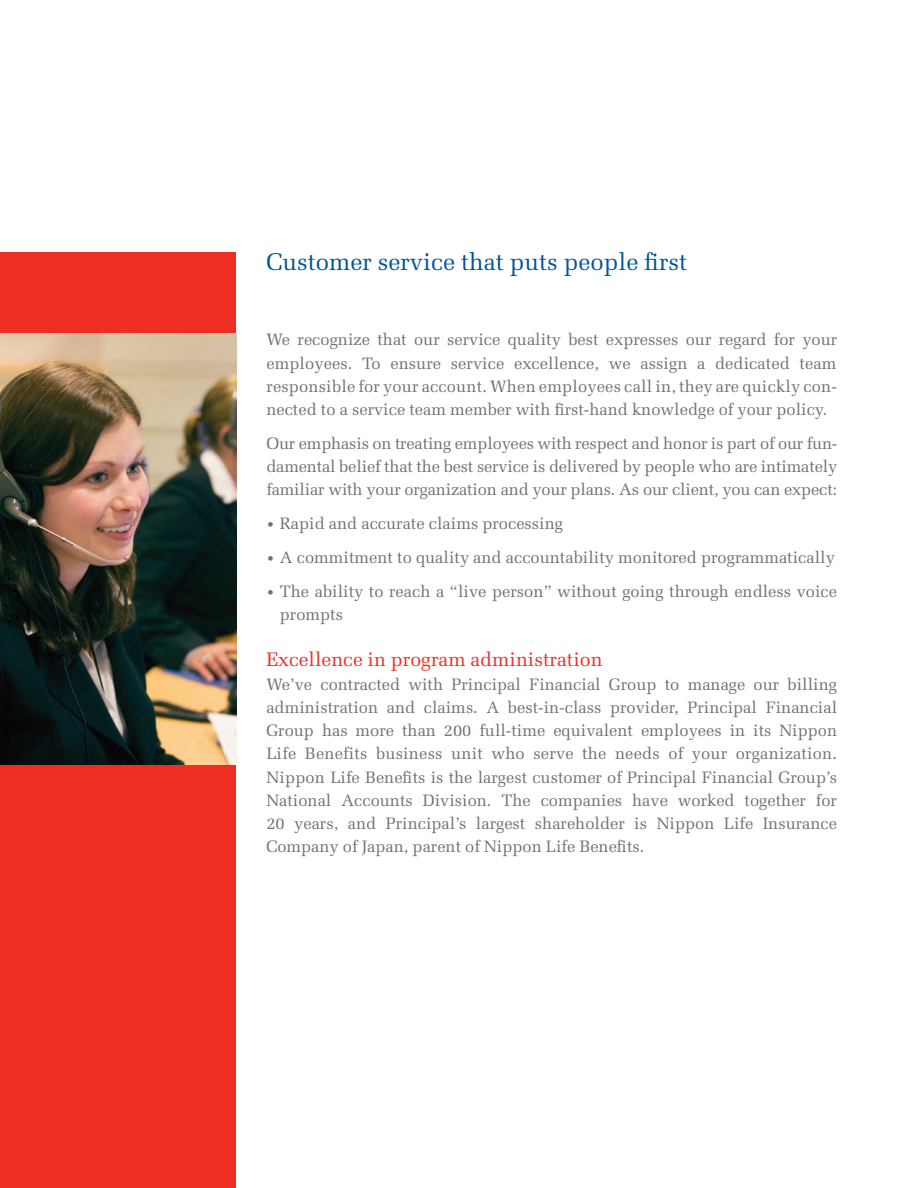
<style>
.page{position:relative;width:918px;height:1188px;background:#fff}
.page>*{position:absolute;margin:0;border:0;box-sizing:border-box;transform-origin:0 0}
.t1{font:24px "Melior";color:#005595}
.t2{font:19.5px "Melior";color:#ee2e22}
.t3{font:16.5px/23.2px "Melior";color:#717074;text-align:justify}
.s1{font-size:13.5px}
</style>
<div class="page">
<div style="left:0;top:252px;width:236px;height:936px;background:#ee2e22"></div>
<img style="left:0;top:333px;width:236px;height:432px">
<h1 class="t1" style="left:266px;top:248px;width:422px">Customer service that puts people first</h1>
<p class="t3" style="left:266px;top:328px;width:572px">We recognize that our service quality best expresses our regard for your employees. To ensure service excellence, we assign a dedicated team responsible for your account. When employees call in, they are quickly con&shy;nected to a service team member with first-hand knowledge of your policy.</p>
<p class="t3" style="left:266px;top:431px;width:573px">Our emphasis on treating employees with respect and honor is part of our fun&shy;damental belief that the best service is delivered by people who are intimately familiar with your organization and your plans. As our client, you can expect:</p>
<p class="t3" style="left:266px;top:512px;width:298px"><span class="s1">•</span> Rapid and accurate claims processing</p>
<p class="t3" style="left:266px;top:545px;width:570px"><span class="s1">•</span> A commitment to quality and accountability monitored programmatically</p>
<p class="t3" style="left:280px;top:579px;width:559px;text-indent:-14px"><span class="s1">•</span> The ability to reach a “live person” without going through endless voice prompts</p>
<p class="t2" style="left:266px;top:648px;width:338px">Excellence in program administration</p>
<p class="t3" style="left:266px;top:672px;width:572px">We’ve contracted with Principal Financial Group to manage our billing administration and claims. A best-in-class provider, Principal Financial Group has more than 200 full-time equivalent employees in its Nippon Life Benefits business unit who serve the needs of your organization.<br>Nippon Life Benefits is the largest customer of Principal Financial Group’s National Accounts Division. The companies have worked together for 20 years, and Principal’s largest shareholder is Nippon Life Insurance Company of Japan, parent of Nippon Life Benefits.</p>
</div>
